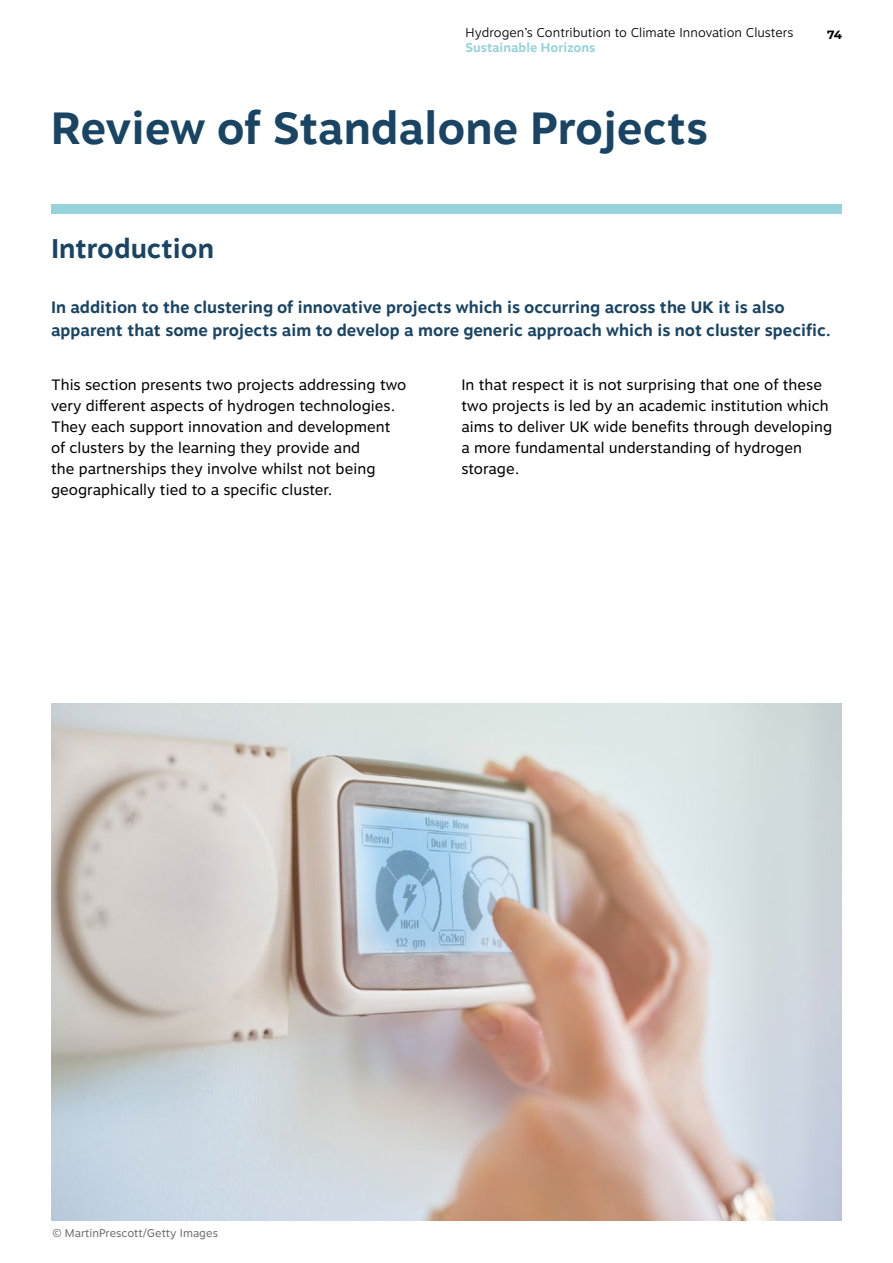
<style>
.page{position:relative;width:893px;height:1263px;background:#fff}
.page>*{position:absolute;margin:0;border:0;box-sizing:border-box;transform-origin:0 0}
.t1{font:700 45px "Motiva Sans";color:#194464}
.t2{font:700 27px "Motiva Sans";color:#194464}
.t3{font:700 16.5px/22.5px "Motiva Sans";color:#194464}
.t4{font:15px/21px "Motiva Sans";color:#000}
.t5{font:300 12.75px "Motiva Sans";color:#000}
.t6{font:700 12.75px "Motiva Sans";color:#96d3db}
.t7{font:700 12px "Montserrat";color:#000}
.t8{font:11.25px "Motiva Sans";color:#706f6f}
</style>
<div class="page">
<div style="left:51px;top:205px;width:791px;height:9px;background:#96d3db"></div>
<img style="left:51px;top:704px;width:791px;height:516px">
<p class="t5" style="left:466px;top:23px;width:329px">Hydrogen’s Contribution to Climate Innovation Clusters</p>
<p class="t7" style="left:827px;top:26px;width:16px">74</p>
<p class="t6" style="left:466px;top:39px;width:131px">Sustainable Horizons</p>
<h1 class="t1" style="left:51px;top:95px;width:659px">Review of Standalone Projects</h1>
<h2 class="t2" style="left:51px;top:229px;width:165px">Introduction</h2>
<p class="t3" style="left:51px;top:297px;width:781px">In addition to the clustering of innovative projects which is occurring across the UK it is also apparent that some projects aim to develop a more generic approach which is not cluster specific.</p>
<p class="t4" style="left:51px;top:374px;width:357px">This section presents two projects addressing two very different aspects of hydrogen technologies.<br>They each support innovation and development of clusters by the learning they provide and<br>the partnerships they involve whilst not being geographically tied to a specific cluster.</p>
<p class="t4" style="left:461px;top:374px;width:372px">In that respect it is not surprising that one of these two projects is led by an academic institution which aims to deliver UK wide benefits through developing a more fundamental understanding of hydrogen storage.</p>
<p class="t8" style="left:52px;top:1225px;width:167px">© MartinPrescott/Getty Images</p>
</div>
